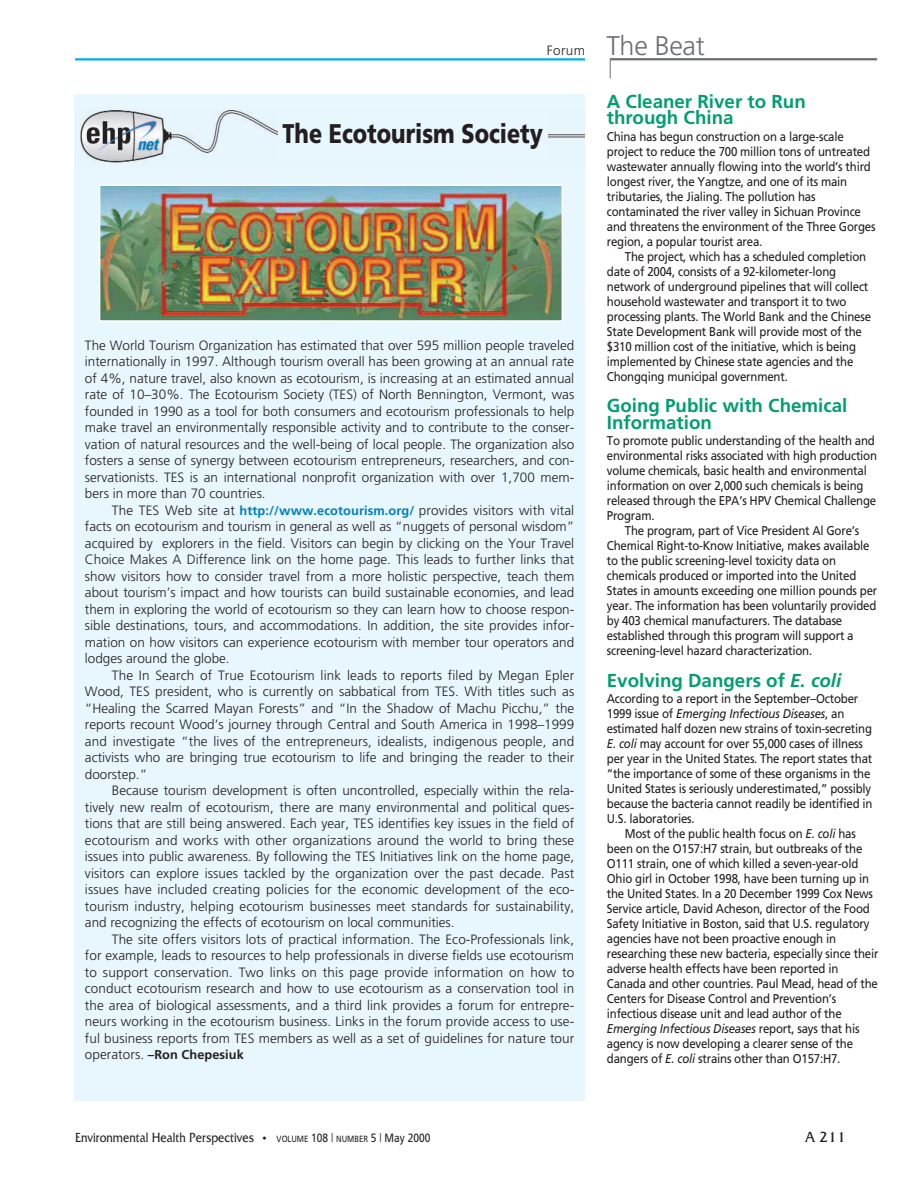
<style>
.page{position:relative;width:918px;height:1188px;background:#fff}
.page>*{position:absolute;margin:0;border:0;box-sizing:border-box;transform-origin:0 0}
.t1{font:900 27px "Frutiger";color:#231f20;scale:.8 1}
.t2{font:300 27px "Frutiger";letter-spacing:-.01em;color:#6c6d70}
.t3{font:700 18.75px/16.5px "Frutiger";color:#009e71}
.t4{font:15px "Friz Quadrata IT Cby BT";color:#231f20}
.t5{font:300 13.5px/16.5px "Frutiger";color:#231f20;text-align:justify}
.t6{font:13.5px "Friz Quadrata IT Cby BT";color:#231f20;scale:.85 1}
.t7{font:12.75px/15px "Frutiger";letter-spacing:-.015em;color:#231f20;scale:.9 1}
.t8{font:700 12.75px "Frutiger";letter-spacing:.005em;color:#231f20}
.s1{font-weight:700;font-size:12.75px;color:#007dbe}
.s2{font-weight:300;font-size:13.5px}
.s3{font-style:italic}
.s4{font-size:10.5px}
.s5{font-family:"Frutiger";font-size:9px}
.s6{font-family:"Frutiger";font-size:12px}
.s7{font-family:"Frutiger";font-weight:300;font-size:12px}
</style>
<div class="page">
<hr style="left:610px;top:58px;width:267px;height:2px;background:#6c6d70">
<svg style="left:610px;top:60px;width:1px;height:18px"></svg>
<div style="left:74px;top:94px;width:511px;height:1007px;background:#e8f6fd"></div>
<hr style="left:75px;top:58px;width:510px;height:3px;background:#00aeef">
<img style="left:80px;top:110px;width:505px;height:53px">
<img style="left:102px;top:187px;width:458px;height:132px">
<div style="left:99px;top:184px;width:464px;height:138px;border:2px solid #fff"></div>
<div style="left:278px;top:112px;width:270px;height:48px;background:#e8f6fd"></div>
<p class="t5" style="left:547px;top:43px;width:40px">Forum</p>
<h1 class="t1" style="left:283px;top:123px;width:327px">The Ecotourism Society</h1>
<p class="t5" style="left:85px;top:338px;width:491px">The World Tourism Organization has estimated that over 595 million people traveled internationally in 1997. Although tourism overall has been growing at an annual rate of 4%, nature travel, also known as ecotourism, is increasing at an estimated annual rate of 10–30%. The Ecotourism Society (TES) of North Bennington, Vermont, was founded in 1990 as a tool for both consumers and ecotourism professionals to help make travel an environmentally responsible activity and to contribute to the conser&shy;vation of natural resources and the well-being of local people. The organization also fosters a sense of synergy between ecotourism entrepreneurs, researchers, and con&shy;servationists. TES is an international nonprofit organization with over 1,700 mem&shy;bers in more than 70 countries.</p>
<p class="t5" style="left:85px;top:503px;width:491px;text-indent:27px">The TES Web site at <span class="s1">http://www.ecotourism.org/</span> provides visitors with vital facts on ecotourism and tourism in general as well as “nuggets of personal wisdom” acquired by explorers in the field. Visitors can begin by clicking on the Your Travel Choice Makes A Difference link on the home page. This leads to further links that show visitors how to consider travel from a more holistic perspective, teach them about tourism’s impact and how tourists can build sustainable economies, and lead them in exploring the world of ecotourism so they can learn how to choose respon&shy;sible destinations, tours, and accommodations. In addition, the site provides infor&shy;mation on how visitors can experience ecotourism with member tour operators and lodges around the globe.</p>
<p class="t5" style="left:85px;top:668px;width:491px;text-indent:27px">The In Search of True Ecotourism link leads to reports filed by Megan Epler Wood, TES president, who is currently on sabbatical from TES. With titles such as “Healing the Scarred Mayan Forests” and “In the Shadow of Machu Picchu,” the reports recount Wood’s journey through Central and South America in 1998–1999 and investigate “the lives of the entrepreneurs, idealists, indigenous people, and activists who are bringing true ecotourism to life and bringing the reader to their doorstep.”</p>
<p class="t5" style="left:85px;top:783px;width:491px;text-indent:27px">Because tourism development is often uncontrolled, especially within the rela&shy;tively new realm of ecotourism, there are many environmental and political ques&shy;tions that are still being answered. Each year, TES identifies key issues in the field of ecotourism and works with other organizations around the world to bring these issues into public awareness. By following the TES Initiatives link on the home page, visitors can explore issues tackled by the organization over the past decade. Past issues have included creating policies for the economic development of the eco&shy;tourism industry, helping ecotourism businesses meet standards for sustainability, and recognizing the effects of ecotourism on local communities.</p>
<p class="t5" style="left:85px;top:932px;width:491px;text-indent:27px">The site offers visitors lots of practical information. The Eco-Professionals link, for example, leads to resources to help professionals in diverse fields use ecotourism to support conservation. Two links on this page provide information on how to conduct ecotourism research and how to use ecotourism as a conservation tool in the area of biological assessments, and a third link provides a forum for entrepre&shy;neurs working in the ecotourism business. Links in the forum provide access to use&shy;ful business reports from TES members as well as a set of guidelines for nature tour</p>
<p class="t8" style="left:85px;top:1050px;width:160px"><span class="s2">operators.</span> –Ron Chepesiuk</p>
<h1 class="t2" style="left:606px;top:35px;width:100px">The Beat</h1>
<h2 class="t3" style="left:607px;top:95px;width:200px">A Cleaner River to Run through China</h2>
<p class="t7" style="left:607px;top:130px;width:300px">China has begun construction on a large-scale project to reduce the 700 million tons of untreated wastewater annually flowing into the world’s third longest river, the Yangtze, and one of its main tributaries, the Jialing. The pollution has contaminated the river valley in Sichuan Province and threatens the environment of the Three Gorges region, a popular tourist area.</p>
<p class="t7" style="left:607px;top:250px;width:295px;text-indent:18px">The project, which has a scheduled completion date of 2004, consists of a 92-kilometer-long network of underground pipelines that will collect household wastewater and transport it to two processing plants. The World Bank and the Chinese State Development Bank will provide most of the $310 million cost of the initiative, which is being implemented by Chinese state agencies and the Chongqing municipal government.</p>
<h2 class="t3" style="left:607px;top:399px;width:242px">Going Public with Chemical<br>Information</h2>
<p class="t7" style="left:607px;top:434px;width:302px">To promote public understanding of the health and environmental risks associated with high production volume chemicals, basic health and environmental information on over 2,000 such chemicals is being released through the EPA’s HPV Chemical Challenge Program.</p>
<p class="t7" style="left:607px;top:524px;width:302px;text-indent:18px">The program, part of Vice President Al Gore’s Chemical Right-to-Know Initiative, makes available to the public screening-level toxicity data on chemicals produced or imported into the United States in amounts exceeding one million pounds per year. The information has been voluntarily provided by 403 chemical manufacturers. The database established through this program will support a screening-level hazard characterization.</p>
<h2 class="t3" style="left:607px;top:674px;width:236px">Evolving Dangers of <span class="s3">E. coli</span></h2>
<p class="t7" style="left:607px;top:692px;width:297px">According to a report in the September–October 1999 issue of <span class="s3">Emerging Infectious Diseases</span>, an estimated half dozen new strains of toxin-secreting <span class="s3">E. coli</span> may account for over 55,000 cases of illness per year in the United States. The report states that “the importance of some of these organisms in the United States is seriously underestimated,” possibly because the bacteria cannot readily be identified in U.S. laboratories.</p>
<p class="t7" style="left:607px;top:827px;width:303px;text-indent:18px">Most of the public health focus on <span class="s3">E. coli</span> has been on the O157:H7 strain, but outbreaks of the O111 strain, one of which killed a seven-year-old Ohio girl in October 1998, have been turning up in the United States. In a 20 December 1999 Cox News Service article, David Acheson, director of the Food Safety Initiative in Boston, said that U.S. regulatory agencies have not been proactive enough in researching these new bacteria, especially since their adverse health effects have been reported in Canada and other countries. Paul Mead, head of the Centers for Disease Control and Prevention’s infectious disease unit and lead author of the <span class="s3">Emerging Infectious Diseases</span> report, says that his agency is now developing a clearer sense of the dangers of <span class="s3">E. coli</span> strains other than O157:H7.</p>
<p class="t6" style="left:75px;top:1133px;width:420px">Environmental Health Perspectives <span class="s4">•</span> <span class="s5">VOLUME</span> <span class="s6">108</span> <span class="s7">|</span> <span class="s5">NUMBER</span> <span class="s6">5</span> <span class="s7">|</span> <span class="s6">May 2000</span></p>
<p class="t4" style="left:806px;top:1131px;width:42px">A 211</p>
</div>
